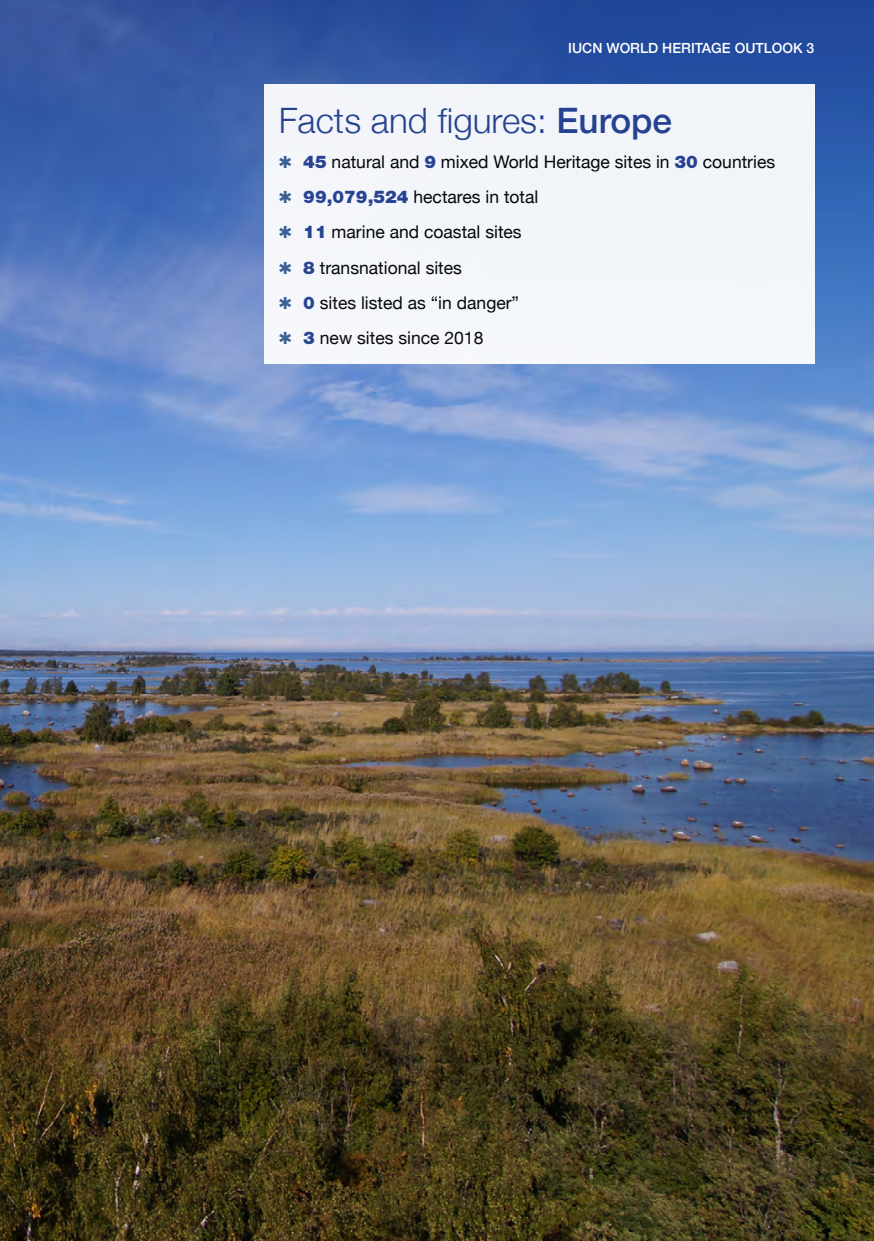
<style>
.page{position:relative;width:874px;height:1241px;background:#fff}
.page>*{position:absolute;margin:0;border:0;box-sizing:border-box;transform-origin:0 0}
.t1{font:300 35px "Helvetica Neue";color:#25408f}
.t2{font:17.5px/35px "Helvetica Neue";color:#000}
.t3{font:500 14px "Helvetica Neue";color:#fff}
.s1{font-weight:500}
.s2{color:#365f91}
.s3{font-weight:900;color:#25408f}
</style>
<div class="page">
<img style="left:0;top:0;width:873px;height:1240px">
<div style="left:264px;top:84px;width:550px;height:280px;background:#f2f5fa"></div>
<p class="t3" style="left:568px;top:37px;width:247px">IUCN WORLD HERITAGE OUTLOOK 3</p>
<h1 class="t1" style="left:279px;top:93px;width:394px">Facts and figures: <span class="s1">Europe</span></h1>
<p class="t2" style="left:279px;top:146px;width:497px"><span class="s2">✱</span> <span class="s3">45</span> natural and <span class="s3">9</span> mixed World Heritage sites in <span class="s3">30</span> countries <span class="s2">✱</span> <span class="s3">99,079,524</span> hectares in total<br><span class="s2">✱</span> <span class="s3">11</span> marine and coastal sites<br><span class="s2">✱</span> <span class="s3">8</span> transnational sites<br><span class="s2">✱</span> <span class="s3">0</span> sites listed as “in danger”<br><span class="s2">✱</span> <span class="s3">3</span> new sites since 2018</p>
</div>
